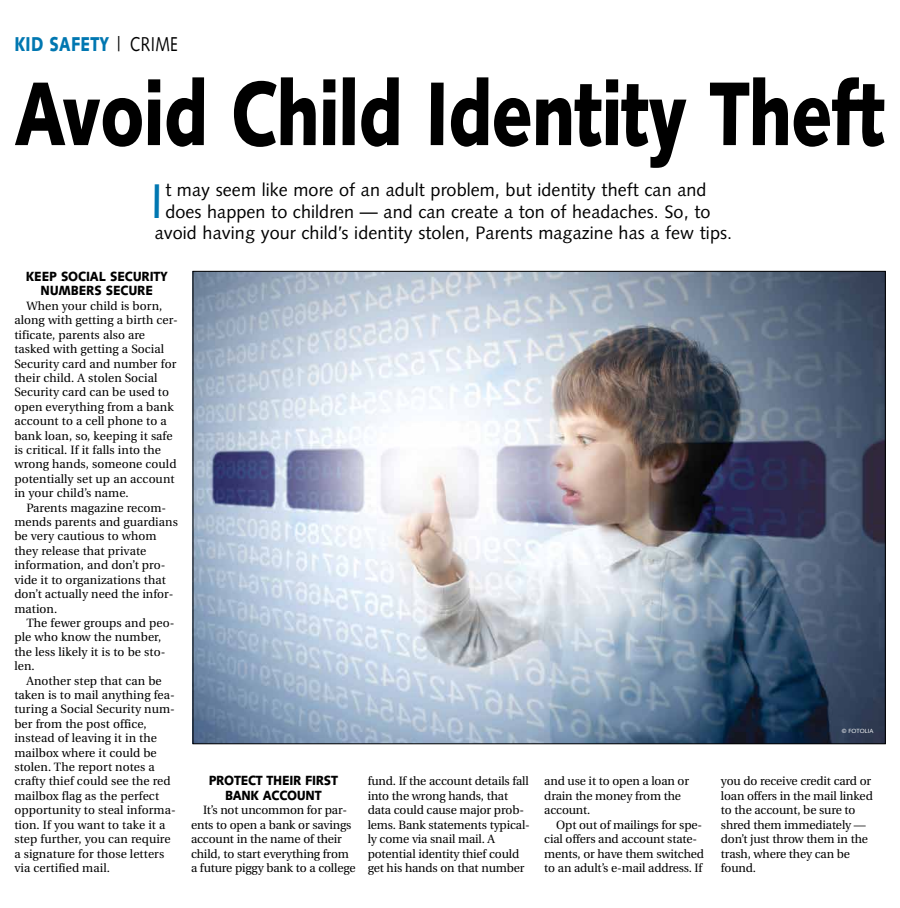
<style>
.page{position:relative;width:900px;height:908px;background:#fff}
.page>*{position:absolute;margin:0;border:0;box-sizing:border-box;transform-origin:0 0}
.t1{font:900 90.2px "Syntax";letter-spacing:-.015em;color:#000;scale:.77 1}
.t2{font:48.6px "Syntax";color:#0077b1}
.t3{font:900 20px "Syntax";letter-spacing:.025em;color:#0077b1;scale:.77 1}
.t4{font:18px "Syntax";letter-spacing:.005em;color:#000}
.t5{font:900 13.3px/14.4px "Syntax";letter-spacing:-.01em;color:#000;text-align:center;scale:.91 1}
.t6{font:12px/14.4px "Utopia";letter-spacing:.005em;color:#000}
.t7{font:6px "Syntax";color:#fff}
.s1{font-weight:400;color:#000}
</style>
<div class="page">
<img style="left:195px;top:273px;width:689px;height:468px">
<h3 class="t3" style="left:14px;top:32px;width:214px">KID SAFETY <span class="s1">| CRIME</span></h3>
<h1 class="t1" style="left:14px;top:60px;width:1133px">Avoid Child Identity Theft</h1>
<h2 class="t2" style="left:150px;top:172px;width:15px">I</h2>
<h3 class="t4" style="left:165px;top:179px;width:543px">t may seem like more of an adult problem, but identity theft can and</h3>
<h3 class="t4" style="left:165px;top:201px;width:547px">does happen to children — and can create a ton of headaches. So, to</h3>
<h3 class="t4" style="left:155px;top:222px;width:579px">avoid having your child’s identity stolen, Parents magazine has a few tips.</h3>
<p class="t5" style="left:26px;top:269px;width:157px">KEEP SOCIAL SECURITY<br>NUMBERS SECURE</p>
<p class="t6" style="left:14px;top:299px;width:165px;text-indent:12px">When your child is born, along with getting a birth cer&shy;tificate, parents also are tasked with getting a Social<br>Security card and number for their child. A stolen Social<br>Security card can be used to open everything from a bank account to a cell phone to a bank loan, so, keeping it safe is critical. If it falls into the wrong hands, someone could potentially set up an account in your child’s name.</p>
<p class="t6" style="left:14px;top:500px;width:165px;text-indent:12px">Parents magazine recom&shy;mends parents and guardians be very cautious to whom they release that private information, and don’t pro&shy;vide it to organizations that don’t actually need the infor&shy;mation.</p>
<p class="t6" style="left:14px;top:615px;width:162px;text-indent:12px">The fewer groups and peo&shy;ple who know the number, the less likely it is to be sto&shy;len.</p>
<p class="t6" style="left:14px;top:673px;width:163px;text-indent:12px">Another step that can be taken is to mail anything fea&shy;turing a Social Security num&shy;ber from the post office, instead of leaving it in the mailbox where it could be stolen. The report notes a crafty thief could see the red mailbox flag as the perfect opportunity to steal informa&shy;tion. If you want to take it a step further, you can require a signature for those letters via certified mail.</p>
<p class="t5" style="left:209px;top:773px;width:144px">PROTECT THEIR FIRST<br>BANK ACCOUNT</p>
<p class="t6" style="left:191px;top:803px;width:166px;text-indent:12px">It’s not uncommon for par&shy;ents to open a bank or savings account in the name of their child, to start everything from a future piggy bank to a college</p>
<p class="t6" style="left:368px;top:774px;width:164px">fund. If the account details fall into the wrong hands, that data could cause major prob&shy;lems. Bank statements typical&shy;ly come via snail mail. A potential identity thief could get his hands on that number</p>
<p class="t6" style="left:544px;top:774px;width:146px">and use it to open a loan or drain the money from the account.</p>
<p class="t6" style="left:544px;top:817px;width:161px;text-indent:12px">Opt out of mailings for spe&shy;cial offers and account state&shy;ments, or have them switched to an adult’s e-mail address. If</p>
<p class="t7" style="left:842px;top:727px;width:33px">© FOTOLIA</p>
<p class="t6" style="left:721px;top:774px;width:153px">you do receive credit card or loan offers in the mail linked to the account, be sure to shred them immediately — don’t just throw them in the trash, where they can be found.</p>
</div>
